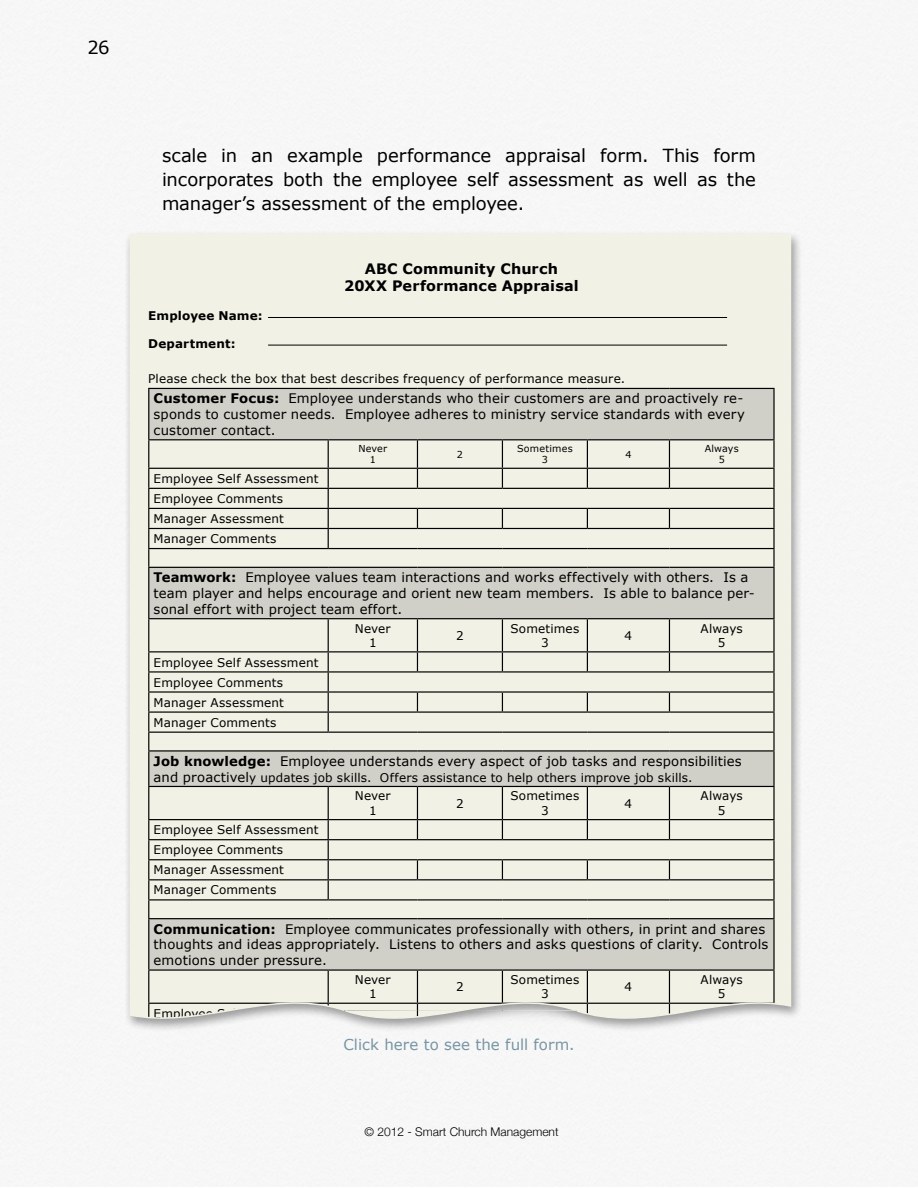
<style>
.page{position:relative;width:918px;height:1188px;background:#fff}
.page>*{position:absolute;margin:0;border:0;box-sizing:border-box;transform-origin:0 0}
.t1{font:18px/24px "Verdana";letter-spacing:-.005em;color:#000;text-align:justify}
.t2{font:15px "Verdana";letter-spacing:.005em;color:#7895a4}
.t3{font:700 14.4px/17.2px "Verdana";letter-spacing:.005em;color:#000;text-align:center}
.t4{font:13.2px/15.9px "Verdana";letter-spacing:.01em;color:#000}
.t5{font:12px/20.1px "Verdana";letter-spacing:.015em;color:#000;text-align:center}
.t6{font:300 12px "Helvetica Neue";color:#000}
.t7{font:700 12px "Verdana";letter-spacing:.015em;color:#000}
.t8{font:9.6px/11.6px "Verdana";letter-spacing:.02em;color:#000;text-align:center}
.s1{font-weight:700}
.s2{font-size:13.2px}
</style>
<div class="page">
<div style="left:0;top:0;width:918px;height:1187px;background:#f7f7f7"></div>
<div style="left:125px;top:231px;width:678px;height:801px;background:#000;opacity:.37"></div>
<hr style="left:148px;top:1023px;width:180px;height:1px;background:#000">
<hr style="left:328px;top:1023px;width:89px;height:1px;background:#000">
<hr style="left:417px;top:1023px;width:85px;height:1px;background:#000">
<hr style="left:502px;top:1023px;width:85px;height:1px;background:#000">
<hr style="left:587px;top:1023px;width:82px;height:1px;background:#000">
<hr style="left:669px;top:1023px;width:106px;height:1px;background:#000">
<svg style="left:130px;top:234px;width:661px;height:789px;background:#dfdfd5"></svg>
<h1 class="t1" style="left:87px;top:36px;width:24px">26</h1>
<h1 class="t1" style="left:162px;top:144px;width:595px">scale in an example performance appraisal form. This form incorporates both the employee self assessment as well as the manager’s assessment of the employee.</h1>
<p class="t3" style="left:344px;top:259px;width:236px">ABC Community Church<br>20XX Performance Appraisal</p>
<p class="t7" style="left:148px;top:307px;width:116px">Employee Name:</p>
<p class="t7" style="left:148px;top:336px;width:89px">Department:</p>
<p class="t5" style="left:148px;top:369px;width:479px">Please check the box that best describes frequency of performance measure.</p>
<p class="t4" style="left:154px;top:390px;width:593px"><span class="s1">Customer Focus:</span> Employee understands who their customers are and proactively re&shy;sponds to customer needs. Employee adheres to ministry service standards with every customer contact.</p>
<p class="t8" style="left:358px;top:443px;width:31px">Never<br>1</p>
<p class="t8" style="left:457px;top:448px;width:8px">2</p>
<p class="t8" style="left:517px;top:443px;width:57px">Sometimes<br>3</p>
<p class="t8" style="left:625px;top:448px;width:8px">4</p>
<p class="t8" style="left:705px;top:443px;width:36px">Always<br>5</p>
<p class="t5" style="left:154px;top:468px;width:166px;text-align:left">Employee Self Assessment<br>Employee Comments<br>Manager Assessment<br>Manager Comments</p>
<p class="t4" style="left:154px;top:569px;width:603px"><span class="s1">Teamwork:</span> Employee values team interactions and works effectively with others. Is a team player and helps encourage and orient new team members. Is able to balance per&shy;sonal effort with project team effort.</p>
<p class="t5" style="left:355px;top:621px;width:37px;line-height:14.4px">Never<br>1</p>
<p class="t5" style="left:456px;top:625px;width:9px">2</p>
<p class="t5" style="left:511px;top:621px;width:70px;line-height:14.4px">Sometimes<br>3</p>
<p class="t5" style="left:625px;top:625px;width:9px">4</p>
<p class="t5" style="left:701px;top:621px;width:44px;line-height:14.4px">Always<br>5</p>
<p class="t5" style="left:154px;top:652px;width:166px;text-align:left">Employee Self Assessment<br>Employee Comments<br>Manager Assessment<br>Manager Comments</p>
<p class="t4" style="left:154px;top:753px;width:590px"><span class="s1">Job knowledge:</span> Employee understands every aspect of job tasks and responsibilities</p>
<p class="t5" style="left:355px;top:768px;width:339px;line-height:18.8px;text-align:left;text-indent:-201px"><span class="s2">and proactivel</span>y updates job skills. Offers assistance to help others improve job skills.<br>Never</p>
<p class="t5" style="left:369px;top:800px;width:9px">1</p>
<p class="t5" style="left:456px;top:793px;width:9px">2</p>
<p class="t5" style="left:511px;top:789px;width:70px;line-height:14.4px">Sometimes<br>3</p>
<p class="t5" style="left:625px;top:793px;width:9px">4</p>
<p class="t5" style="left:701px;top:789px;width:44px;line-height:14.4px">Always<br>5</p>
<p class="t5" style="left:154px;top:820px;width:166px;text-align:left">Employee Self Assessment<br>Employee Comments<br>Manager Assessment<br>Manager Comments</p>
<p class="t4" style="left:154px;top:921px;width:616px"><span class="s1">Communication:</span> Employee communicates professionally with others, in print and shares thoughts and ideas appropriately. Listens to others and asks questions of clarity. Controls emotions under pressure.</p>
<p class="t5" style="left:355px;top:972px;width:37px;line-height:14.4px">Never<br>1</p>
<p class="t5" style="left:456px;top:977px;width:9px">2</p>
<p class="t5" style="left:511px;top:972px;width:70px;line-height:14.4px">Sometimes<br>3</p>
<p class="t5" style="left:625px;top:977px;width:9px">4</p>
<p class="t5" style="left:701px;top:972px;width:44px;line-height:14.4px">Always<br>5</p>
<p class="t2" style="left:343px;top:1034px;width:233px">Click here to see the full form.</p>
<p class="t6" style="left:365px;top:1122px;width:196px">© 2012 - Smart Church Management</p>
</div>
